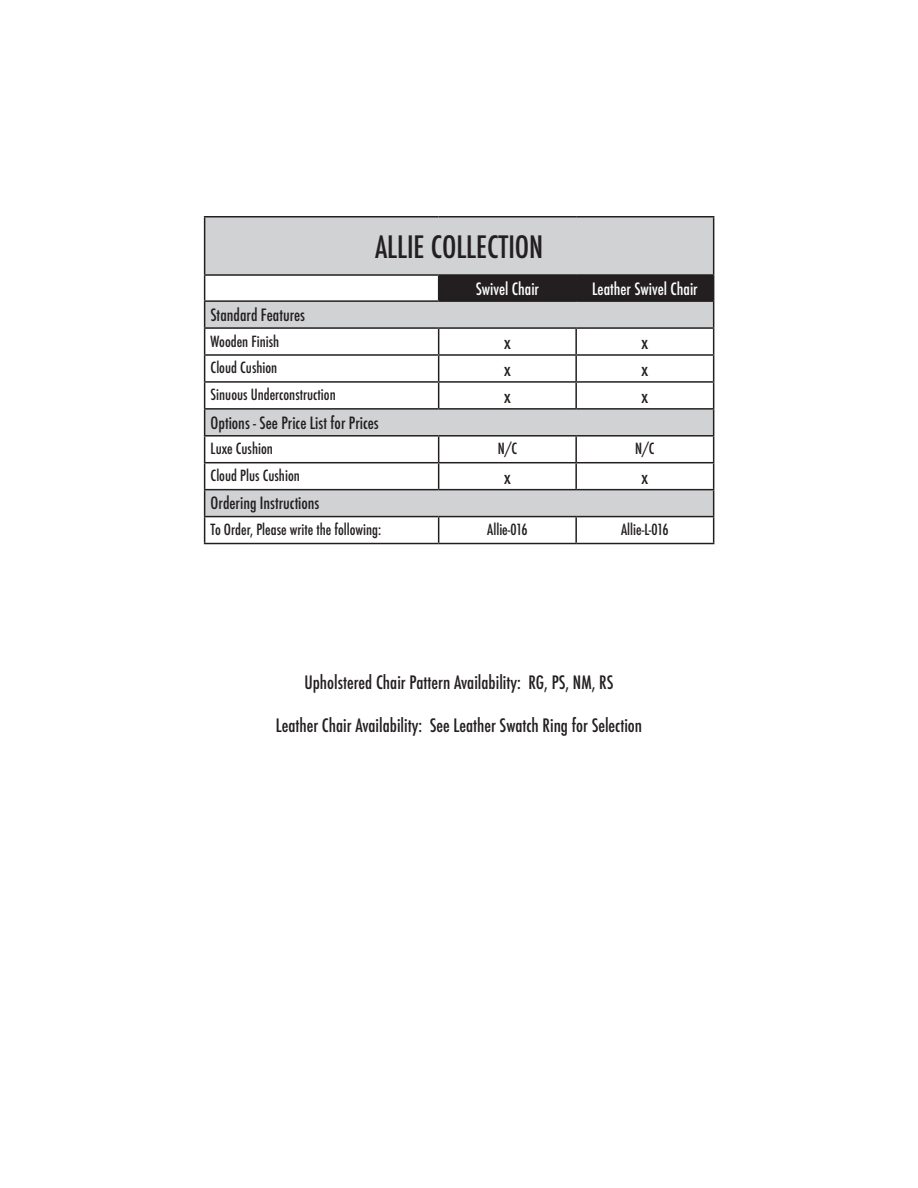
<style>
.page{position:relative;width:918px;height:1188px;background:#fff}
.page>*{position:absolute;margin:0;border:0;box-sizing:border-box;transform-origin:0 0}
.t1{font:500 condensed 30px "Futura";color:#231f20}
.t2{font:500 condensed 18px "Futura";color:#231f20}
.t3{font:500 condensed 16.5px "Futura";color:#231f20}
.t4{font:500 condensed 16.5px "Futura";color:#fff}
.t5{font:500 condensed 15px "Futura";color:#231f20}
</style>
<div class="page">
<svg style="left:205px;top:218px;width:508px;height:298px;fill:#d1d2d4"></svg>
<hr style="left:204px;top:216px;width:235px;height:2px;background:#231f20">
<hr style="left:204px;top:217px;width:1px;height:57px;background:#231f20">
<hr style="left:439px;top:216px;width:137px;height:2px;background:#231f20">
<hr style="left:576px;top:216px;width:138px;height:2px;background:#231f20">
<hr style="left:713px;top:217px;width:1px;height:57px;background:#231f20">
<hr style="left:204px;top:274px;width:235px;height:2px;background:#231f20">
<hr style="left:439px;top:274px;width:137px;height:2px;background:#231f20">
<hr style="left:576px;top:274px;width:138px;height:2px;background:#231f20">
<hr style="left:204px;top:300px;width:235px;height:2px;background:#231f20">
<hr style="left:204px;top:327px;width:235px;height:2px;background:#231f20">
<hr style="left:204px;top:354px;width:235px;height:2px;background:#231f20">
<hr style="left:204px;top:381px;width:235px;height:2px;background:#231f20">
<hr style="left:204px;top:408px;width:235px;height:2px;background:#231f20">
<hr style="left:204px;top:435px;width:235px;height:2px;background:#231f20">
<hr style="left:204px;top:462px;width:235px;height:1px;background:#231f20">
<hr style="left:204px;top:489px;width:235px;height:1px;background:#231f20">
<hr style="left:204px;top:516px;width:235px;height:1px;background:#231f20">
<svg style="left:204px;top:276px;width:1px;height:267px"></svg>
<svg style="left:438px;top:275px;width:276px;height:268px"></svg>
<hr style="left:204px;top:543px;width:235px;height:1px;background:#231f20">
<hr style="left:439px;top:543px;width:137px;height:1px;background:#231f20">
<hr style="left:576px;top:543px;width:138px;height:1px;background:#231f20">
<p class="t1" style="left:375px;top:228px;width:170px">ALLIE COLLECTION</p>
<p class="t4" style="left:476px;top:278px;width:65px">Swivel Chair</p>
<p class="t4" style="left:592px;top:278px;width:107px">Leather Swivel Chair</p>
<p class="t3" style="left:211px;top:304px;width:96px">Standard Features</p>
<p class="t5" style="left:211px;top:331px;width:70px">Wooden Finish</p>
<p class="t2" style="left:504px;top:331px;width:8px">x</p>
<p class="t2" style="left:642px;top:331px;width:8px">x</p>
<p class="t5" style="left:211px;top:358px;width:68px">Cloud Cushion</p>
<p class="t2" style="left:504px;top:358px;width:8px">x</p>
<p class="t2" style="left:642px;top:358px;width:8px">x</p>
<p class="t5" style="left:211px;top:385px;width:127px">Sinuous Underconstruction</p>
<p class="t2" style="left:504px;top:385px;width:8px">x</p>
<p class="t2" style="left:642px;top:385px;width:8px">x</p>
<p class="t3" style="left:211px;top:412px;width:170px">Options - See Price List for Prices</p>
<p class="t5" style="left:211px;top:439px;width:64px">Luxe Cushion</p>
<p class="t5" style="left:498px;top:439px;width:21px">N/C</p>
<p class="t5" style="left:635px;top:439px;width:21px">N/C</p>
<p class="t5" style="left:211px;top:466px;width:91px">Cloud Plus Cushion</p>
<p class="t2" style="left:504px;top:465px;width:8px">x</p>
<p class="t2" style="left:642px;top:465px;width:8px">x</p>
<p class="t3" style="left:211px;top:493px;width:110px">Ordering Instructions</p>
<p class="t5" style="left:211px;top:520px;width:172px">To Order, Please write the following:</p>
<p class="t5" style="left:487px;top:520px;width:42px">Allie-016</p>
<p class="t5" style="left:621px;top:520px;width:49px">Allie-L-016</p>
<p class="t2" style="left:305px;top:670px;width:310px">Upholstered Chair Pattern Availability: RG, PS, NM, RS</p>
<p class="t2" style="left:276px;top:714px;width:368px">Leather Chair Availability: See Leather Swatch Ring for Selection</p>
</div>
